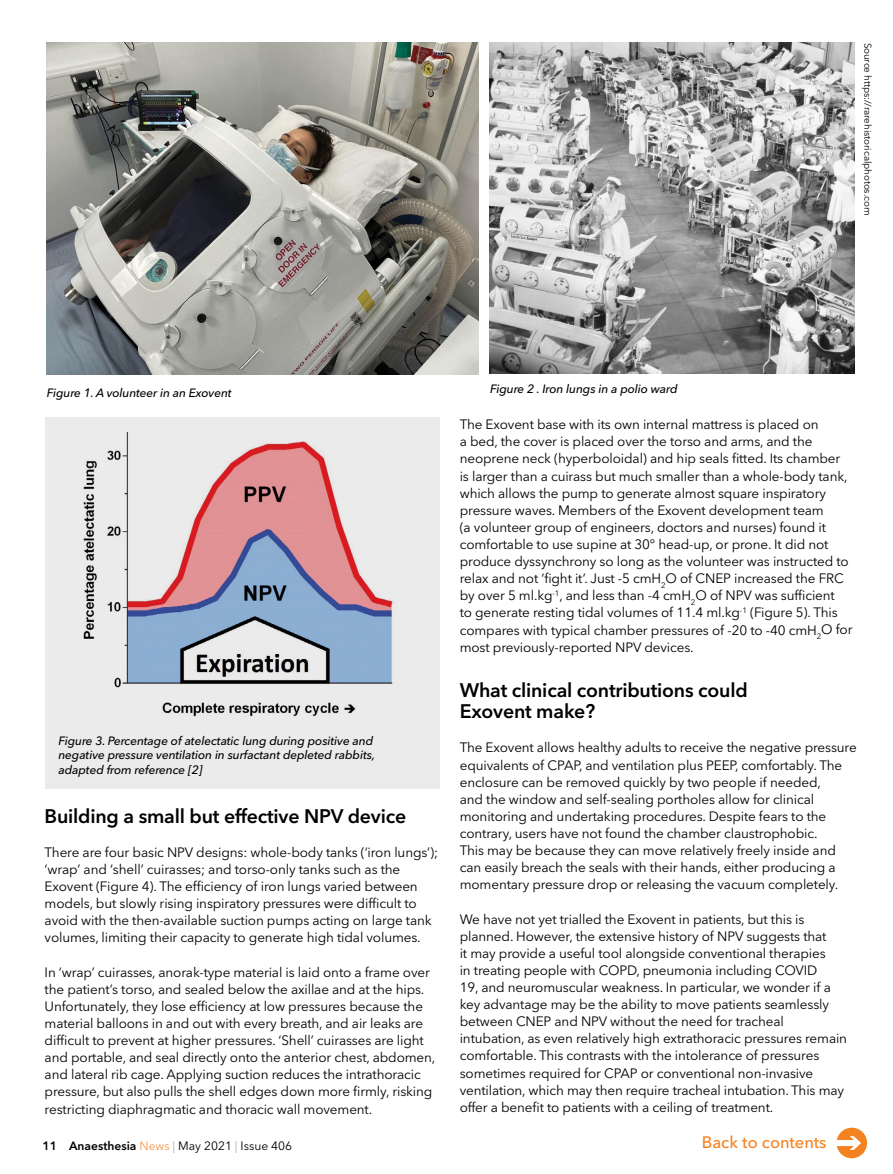
<style>
.page{position:relative;width:893px;height:1174px;background:#fff}
.page>*{position:absolute;margin:0;border:0;box-sizing:border-box;transform-origin:0 0}
.t1{font:600 19.5px/21px "Avenir Next LT Pro";letter-spacing:-.01em;color:#000}
.t2{font:500 16.5px "Avenir Next LT Pro";color:#f58220}
.t3{font:13.5px/17.1px "Avenir Next LT Pro";letter-spacing:-.01em;color:#000}
.t4{font:italic 500 12px/14.7px "Avenir Next LT Pro";letter-spacing:-.01em;color:#000}
.t5{font:12px "Avenir Next LT Pro";color:#000}
.t6{font:9.75px "Avenir Next LT Pro";letter-spacing:-.01em;color:#000}
.s1{font-weight:600}
.s2{font-weight:300;color:#f58220}
.s3{color:#a7a9ac}
</style>
<div class="page">
<svg style="left:837px;top:1127px;width:30px;height:31px"></svg>
<div style="left:45px;top:418px;width:394px;height:371px;background:#ebebec"></div>
<img style="left:83px;top:433px;width:310px;height:284px">
<img style="left:47px;top:43px;width:432px;height:331px">
<img style="left:489px;top:43px;width:366px;height:331px">
<p class="t6" style="left:873px;top:43px;width:174px;rotate:90deg">Source https://rarehistoricalphotos.com</p>
<p class="t4" style="left:47px;top:386px;width:186px">Figure 1. A volunteer in an Exovent</p>
<p class="t4" style="left:58px;top:733px;width:318px">Figure 3. Percentage of atelectatic lung during positive and negative pressure ventilation in surfactant depleted rabbits, adapted from reference [2]</p>
<h1 class="t1" style="left:45px;top:805px;width:363px">Building a small but effective NPV device</h1>
<p class="t3" style="left:45px;top:843px;width:395px">There are four basic NPV designs: whole-body tanks (‘iron lungs’); ‘wrap’ and ‘shell’ cuirasses; and torso-only tanks such as the Exovent (Figure 4). The efficiency of iron lungs varied between models, but slowly rising inspiratory pressures were difficult to avoid with the then-available suction pumps acting on large tank volumes, limiting their capacity to generate high tidal volumes.</p>
<p class="t3" style="left:45px;top:963px;width:392px">In ‘wrap’ cuirasses, anorak-type material is laid onto a frame over the patient’s torso, and sealed below the axillae and at the hips.<br>Unfortunately, they lose efficiency at low pressures because the material balloons in and out with every breath, and air leaks are difficult to prevent at higher pressures. ‘Shell’ cuirasses are light and portable, and seal directly onto the anterior chest, abdomen, and lateral rib cage. Applying suction reduces the intrathoracic pressure, but also pulls the shell edges down more firmly, risking restricting diaphragmatic and thoracic wall movement.</p>
<p class="t4" style="left:490px;top:381px;width:189px">Figure 2 . Iron lungs in a polio ward</p>
<p class="t3" style="left:460px;top:416px;width:394px">The Exovent base with its own internal mattress is placed on<br>a bed, the cover is placed over the torso and arms, and the neoprene neck (hyperboloidal) and hip seals fitted. Its chamber is larger than a cuirass but much smaller than a whole-body tank, which allows the pump to generate almost square inspiratory pressure waves. Members of the Exovent development team<br>(a volunteer group of engineers, doctors and nurses) found it comfortable to use supine at 30° head-up, or prone. It did not produce dyssynchrony so long as the volunteer was instructed to relax and not ‘fight it’. Just -5 cmH<sub>2</sub>O of CNEP increased the FRC by over 5 ml.kg<sup>-1</sup>, and less than -4 cmH<sub>2</sub>O of NPV was sufficient<br>to generate resting tidal volumes of 11.4 ml.kg<sup>-1</sup> (Figure 5). This compares with typical chamber pressures of -20 to -40 cmH<sub>2</sub>O for most previously-reported NPV devices.</p>
<h1 class="t1" style="left:460px;top:680px;width:290px">What clinical contributions could<br>Exovent make?</h1>
<p class="t3" style="left:460px;top:739px;width:399px">The Exovent allows healthy adults to receive the negative pressure equivalents of CPAP, and ventilation plus PEEP, comfortably. The enclosure can be removed quickly by two people if needed,<br>and the window and self-sealing portholes allow for clinical monitoring and undertaking procedures. Despite fears to the contrary, users have not found the chamber claustrophobic.<br>This may be because they can move relatively freely inside and can easily breach the seals with their hands, either producing a momentary pressure drop or releasing the vacuum completely.</p>
<p class="t3" style="left:460px;top:910px;width:389px">We have not yet trialled the Exovent in patients, but this is planned. However, the extensive history of NPV suggests that<br>it may provide a useful tool alongside conventional therapies<br>in treating people with COPD, pneumonia including COVID<br>19, and neuromuscular weakness. In particular, we wonder if a key advantage may be the ability to move patients seamlessly between CNEP and NPV without the need for tracheal intubation, as even relatively high extrathoracic pressures remain comfortable. This contrasts with the intolerance of pressures sometimes required for CPAP or conventional non-invasive ventilation, which may then require tracheal intubation. This may offer a benefit to patients with a ceiling of treatment.</p>
<p class="t5" style="left:43px;top:1138px;width:251px"><span class="s1">11 Anaesthesia</span> <span class="s2">News</span> <span class="s3">|</span> May 2021 <span class="s3">|</span> Issue 406</p>
<p class="t2" style="left:702px;top:1132px;width:126px">Back to contents</p>
</div>
